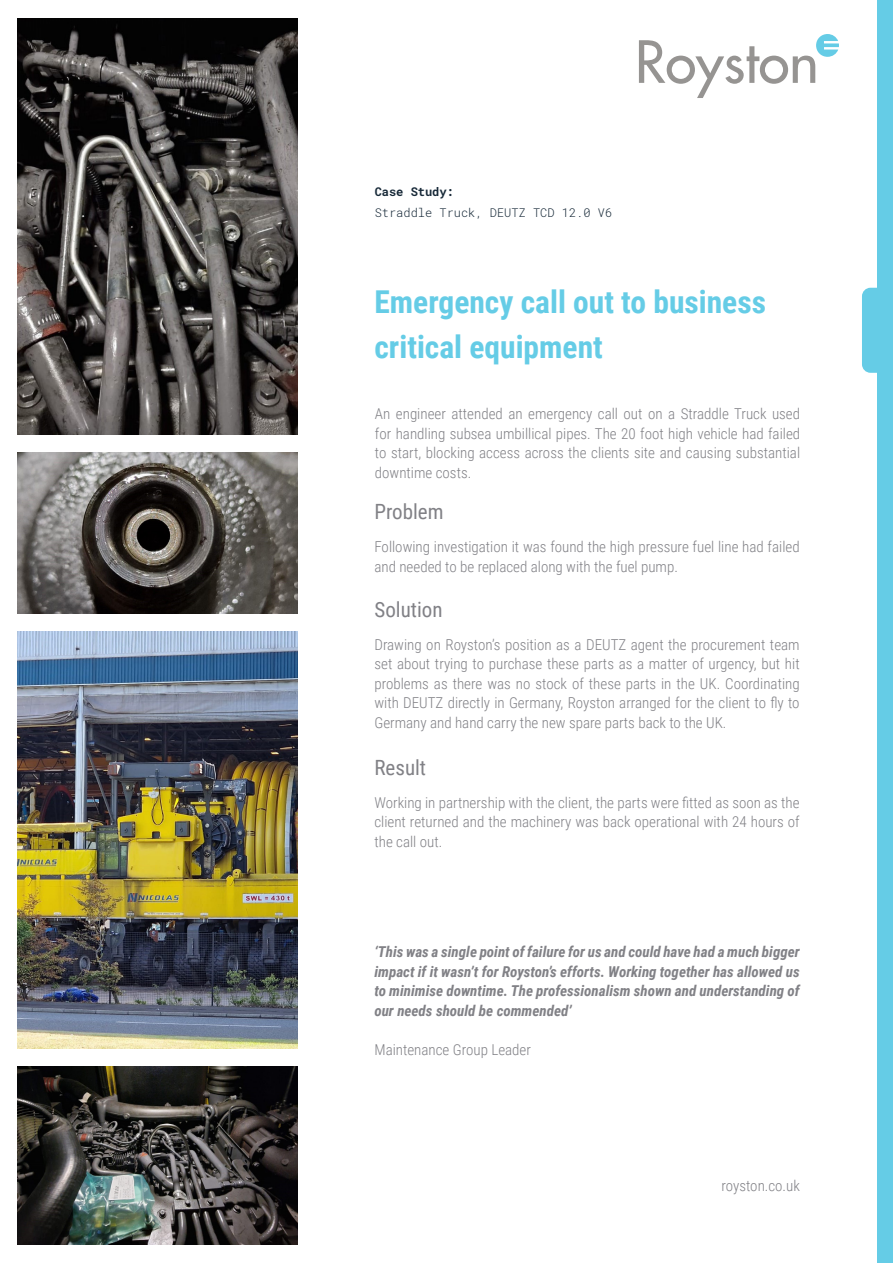
<style>
.page{position:relative;width:893px;height:1263px;background:#fff}
.page>*{position:absolute;margin:0;border:0;box-sizing:border-box;transform-origin:0 0}
.t1{font:700 31.5px/45px "Roboto Condensed";color:#65cce6}
.t2{font:21px "Roboto Condensed";color:#818186}
.t3{font:300 15px/19.5px "Roboto Condensed";color:#818186;text-align:justify}
.t4{font:italic 700 15px/19.5px "Roboto Condensed";color:#818186;text-align:justify}
.t5{font:300 12px "Roboto Mono";color:#172938}
.t6{font:700 12px "Roboto Mono";color:#172938}
</style>
<div class="page">
<div style="left:878px;top:0;width:15px;height:1263px;background:#65cce6"></div>
<svg style="left:862px;top:288px;width:16px;height:85px"></svg>
<svg style="left:639px;top:34px;width:200px;height:64px"></svg>
<img style="left:17px;top:453px;width:280px;height:161px">
<img style="left:17px;top:632px;width:281px;height:416px">
<img style="left:17px;top:1066px;width:281px;height:179px">
<img style="left:17px;top:18px;width:281px;height:417px">
<p class="t6" style="left:375px;top:183px;width:81px">Case Study:</p>
<p class="t5" style="left:375px;top:205px;width:239px">Straddle Truck, DEUTZ TCD 12.0 V6</p>
<p class="t1" style="left:374px;top:278px;width:393px">Emergency call out to business critical equipment</p>
<p class="t3" style="left:375px;top:404px;width:427px">An engineer attended an emergency call out on a Straddle Truck used for handling subsea umbillical pipes. The 20 foot high vehicle had failed to start, blocking access across the clients site and causing substantial downtime costs.</p>
<p class="t2" style="left:374px;top:497px;width:71px">Problem</p>
<p class="t3" style="left:374px;top:537px;width:427px">Following investigation it was found the high pressure fuel line had failed and needed to be replaced along with the fuel pump.</p>
<p class="t2" style="left:374px;top:595px;width:70px">Solution</p>
<p class="t3" style="left:374px;top:634px;width:427px">Drawing on Royston’s position as a DEUTZ agent the procurement team set about trying to purchase these parts as a matter of urgency, but hit problems as there was no stock of these parts in the UK. Coordinating with DEUTZ directly in Germany, Royston arranged for the client to fly to Germany and hand carry the new spare parts back to the UK.</p>
<p class="t2" style="left:374px;top:753px;width:53px">Result</p>
<p class="t3" style="left:374px;top:792px;width:427px">Working in partnership with the client, the parts were fitted as soon as the client returned and the machinery was back operational with 24 hours of the call out.</p>
<p class="t4" style="left:374px;top:941px;width:427px">‘This was a single point of failure for us and could have had a much bigger impact if it wasn’t for Royston’s efforts. Working together has allowed us to minimise downtime. The professionalism shown and understanding of our needs should be commended’</p>
<p class="t3" style="left:374px;top:1039px;width:158px">Maintenance Group Leader</p>
<p class="t3" style="left:721px;top:1176px;width:80px">royston.co.uk</p>
</div>
